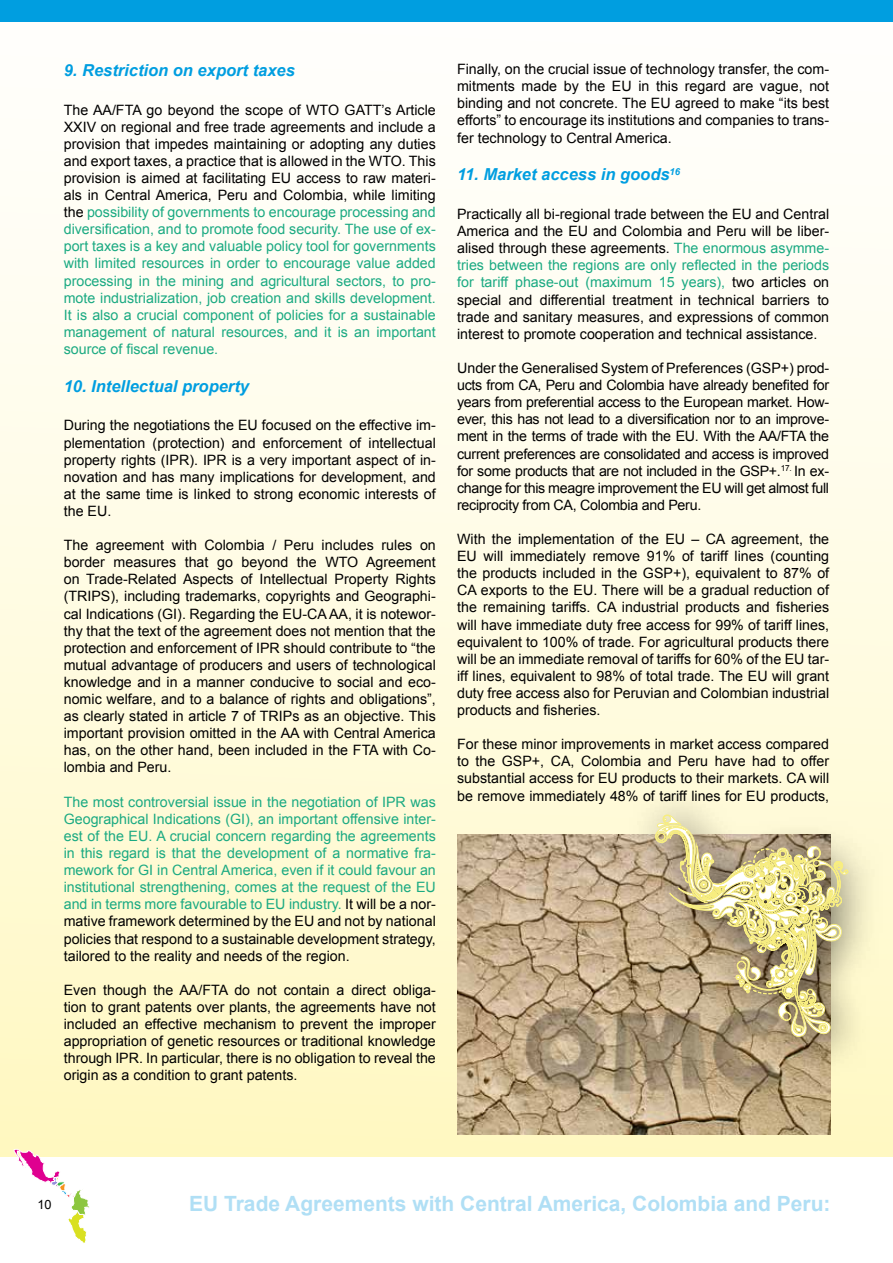
<style>
.page{position:relative;width:893px;height:1263px;background:#fff}
.page>*{position:absolute;margin:0;border:0;box-sizing:border-box;transform-origin:0 0}
.t1{font:700 21px "Arial";color:#b0dff5}
.t2{font:italic 700 16.5px "Arial";color:#009ee0}
.t3{font:14.25px/17.1px "Arial";color:#000;text-align:justify}
.t4{font:14.25px/17.1px "Arial";color:#1baa82;text-align:justify}
.t5{font:12.75px "Arial";color:#000}
.s1{color:#000}
.s2{color:#1baa82}
</style>
<div class="page">
<div style="left:0;top:0;width:893px;height:1156px;background:linear-gradient(to bottom,#fff,#fff8c4)"></div>
<img style="left:457px;top:834px;width:374px;height:300px">
<div style="left:0;top:0;width:893px;height:21px;background:#009ee0"></div>
<svg style="left:14px;top:1149px;width:76px;height:94px"></svg>
<div style="left:626px;top:787px;width:261px;height:291px;background:#000;opacity:.75"></div>
<svg style="left:654px;top:808px;width:194px;height:229px;background:#c9bb8f"></svg>
<p class="t2" style="left:64px;top:59px;width:233px">9. Restriction on export taxes</p>
<p class="t4" style="left:64px;top:101px;width:374px"><span class="s1">The AA/FTA go beyond the scope of WTO GATT’s Article XXIV on regional and free trade agreements and include a provision that impedes maintaining or adopting any duties and export taxes, a practice that is allowed in the WTO. This provision is aimed at facilitating EU access to raw materi&shy;als in Central America, Peru and Colombia, while limiting the</span> possibility of governments to encourage processing and diversification, and to promote food security. The use of ex&shy;port taxes is a key and valuable policy tool for governments with limited resources in order to encourage value added processing in the mining and agricultural sectors, to pro&shy;mote industrialization, job creation and skills development.<br>It is also a crucial component of policies for a sustainable management of natural resources, and it is an important source of fiscal revenue.</p>
<p class="t2" style="left:64px;top:375px;width:187px">10. Intellectual property</p>
<p class="t3" style="left:64px;top:417px;width:374px">During the negotiations the EU focused on the effective im&shy;plementation (protection) and enforcement of intellectual property rights (IPR). IPR is a very important aspect of in&shy;novation and has many implications for development, and at the same time is linked to strong economic interests of the EU.</p>
<p class="t3" style="left:64px;top:537px;width:374px">The agreement with Colombia / Peru includes rules on border measures that go beyond the WTO Agreement on Trade-Related Aspects of Intellectual Property Rights (TRIPS), including trademarks, copyrights and Geographi&shy;cal Indications (GI). Regarding the EU-CA AA, it is notewor&shy;thy that the text of the agreement does not mention that the protection and enforcement of IPR should contribute to “the mutual advantage of producers and users of technological knowledge and in a manner conducive to social and eco&shy;nomic welfare, and to a balance of rights and obligations”, as clearly stated in article 7 of TRIPs as an objective. This important provision omitted in the AA with Central America has, on the other hand, been included in the FTA with Co&shy;lombia and Peru.</p>
<p class="t4" style="left:64px;top:793px;width:374px">The most controversial issue in the negotiation of IPR was Geographical Indications (GI), an important offensive inter&shy;est of the EU. A crucial concern regarding the agreements in this regard is that the development of a normative fra&shy;mework for GI in Central America, even if it could favour an institutional strengthening, comes at the request of the EU and in terms more favourable to EU industry. <span class="s1">It will be a nor&shy;mative framework determined by the EU and not by national policies that respond to a sustainable development strategy, tailored to the reality and needs of the region.</span></p>
<p class="t3" style="left:64px;top:981px;width:374px">Even though the AA/FTA do not contain a direct obliga&shy;tion to grant patents over plants, the agreements have not included an effective mechanism to prevent the improper appropriation of genetic resources or traditional knowledge through IPR. In particular, there is no obligation to reveal the origin as a condition to grant patents.</p>
<p class="t3" style="left:457px;top:61px;width:374px">Finally, on the crucial issue of technology transfer, the com&shy;mitments made by the EU in this regard are vague, not binding and not concrete. The EU agreed to make “its best efforts” to encourage its institutions and companies to trans&shy;fer technology to Central America.</p>
<p class="t2" style="left:457px;top:164px;width:225px">11. Market access in goods<sup>16</sup></p>
<p class="t3" style="left:457px;top:206px;width:374px">Practically all bi-regional trade between the EU and Central America and the EU and Colombia and Peru will be liber&shy;alised through these agreements. <span class="s2">The enormous asymme&shy;tries between the regions are only reflected in the periods for tariff phase-out (maximum 15 years),</span> two articles on special and differential treatment in technical barriers to trade and sanitary measures, and expressions of common interest to promote cooperation and technical assistance.</p>
<p class="t3" style="left:457px;top:360px;width:374px">Under the Generalised System of Preferences (GSP+) prod&shy;ucts from CA, Peru and Colombia have already benefited for years from preferential access to the European market. How&shy;ever, this has not lead to a diversification nor to an improve&shy;ment in the terms of trade with the EU. With the AA/FTA the current preferences are consolidated and access is improved for some products that are not included in the GSP+.<sup>17.</sup> In ex&shy;change for this meagre improvement the EU will get almost full reciprocity from CA, Colombia and Peru.</p>
<p class="t3" style="left:457px;top:531px;width:374px">With the implementation of the EU – CA agreement, the EU will immediately remove 91% of tariff lines (counting the products included in the GSP+), equivalent to 87% of CA exports to the EU. There will be a gradual reduction of the remaining tariffs. CA industrial products and fisheries will have immediate duty free access for 99% of tariff lines, equivalent to 100% of trade. For agricultural products there will be an immediate removal of tariffs for 60% of the EU tar&shy;iff lines, equivalent to 98% of total trade. The EU will grant duty free access also for Peruvian and Colombian industrial products and fisheries.</p>
<p class="t3" style="left:457px;top:736px;width:374px">For these minor improvements in market access compared to the GSP+, CA, Colombia and Peru have had to offer substantial access for EU products to their markets. CA will be remove immediately 48% of tariff lines for EU products,</p>
<p class="t5" style="left:38px;top:1196px;width:16px">10</p>
<h1 class="t1" style="left:189px;top:1190px;width:643px">EU Trade Agreements with Central America, Colombia and Peru:</h1>
</div>
